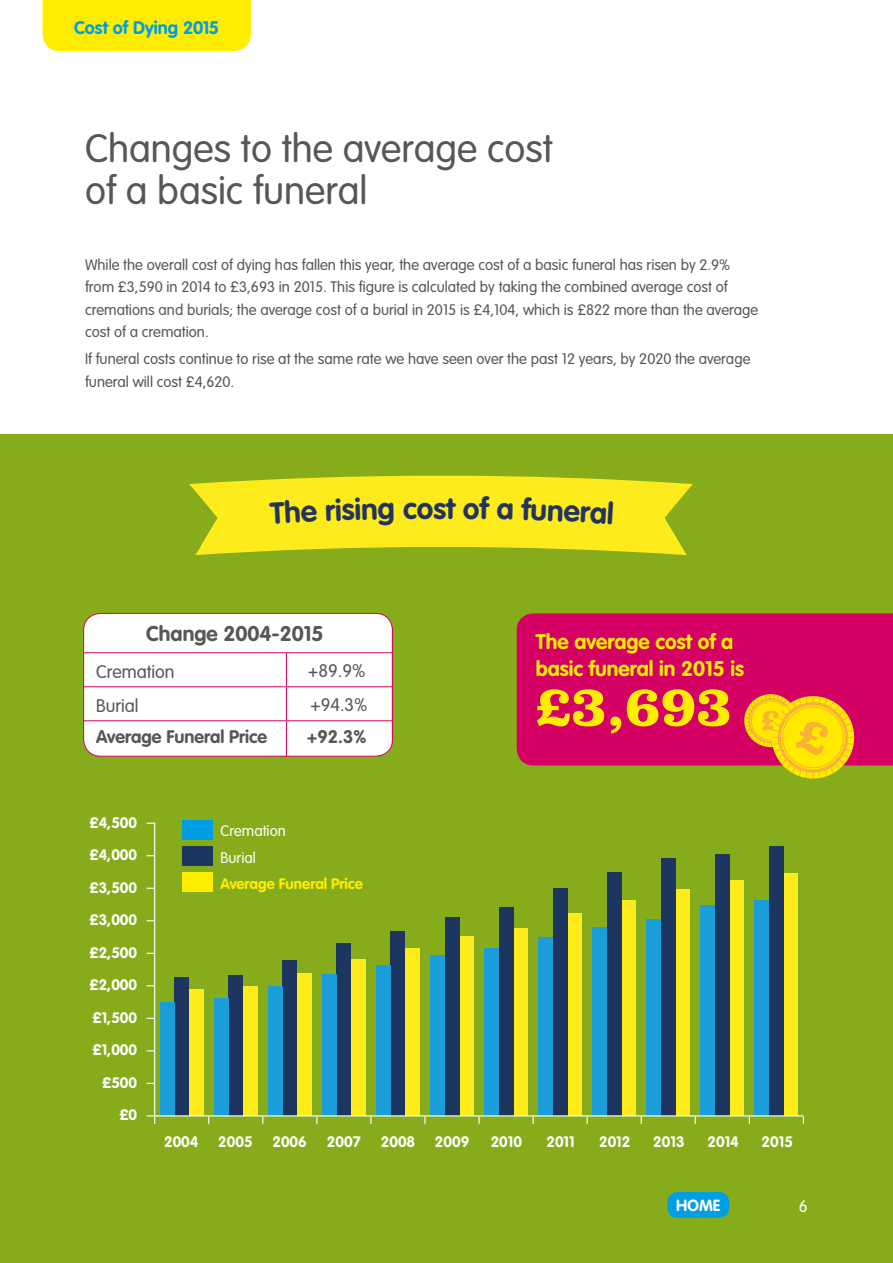
<style>
.page{position:relative;width:893px;height:1263px;background:#fff}
.page>*{position:absolute;margin:0;border:0;box-sizing:border-box;transform-origin:0 0}
.t1{font:700 58.5px "Clarendon LT Std";color:#ffed00}
.t2{font:300 39px/42px "VAG Rounded Std";color:#575756}
.t3{font:700 29.85px "VAG Rounded Std";color:#24335d}
.t4{font:700 21px/27px "VAG Rounded Std";color:#ffed00}
.t5{font:700 21px "VAG Rounded Std";color:#575756}
.t6{font:300 18px "VAG Rounded Std";color:#575756}
.t7{font:700 18px "VAG Rounded Std";color:#575756}
.t8{font:700 18px "VAG Rounded Std";letter-spacing:-.005em;color:#009fe3}
.t9{font:300 16.5px "VAG Rounded Std";color:#fff}
.t10{font:700 15.9px "VAG Rounded Std";color:#fff}
.t11{font:300 15px/22.5px "VAG Rounded Std";color:#575756}
.t12{font:700 15px/32.5px "VAG Rounded Std";color:#fff;text-align:right}
.t13{font:700 15px "VAG Rounded Std";color:#ffed00}
.t14{font:300 15px/26.7px "VAG Rounded Std";color:#fff}
</style>
<div class="page">
<div style="left:0;top:435px;width:893px;height:828px;background:#86ac1b"></div>
<svg style="left:424px;top:1116px;width:2px;height:8px"></svg>
<svg style="left:478px;top:1116px;width:2px;height:8px"></svg>
<svg style="left:532px;top:1116px;width:2px;height:8px"></svg>
<hr style="left:154px;top:823px;width:1px;height:293px;background:#fff">
<div style="left:189px;top:990px;width:14px;height:126px;background:#fdeb1a"></div>
<div style="left:243px;top:987px;width:14px;height:129px;background:#fdeb1a"></div>
<div style="left:297px;top:973px;width:14px;height:143px;background:#fdeb1a"></div>
<div style="left:351px;top:959px;width:14px;height:157px;background:#fdeb1a"></div>
<div style="left:405px;top:948px;width:15px;height:168px;background:#fdeb1a"></div>
<div style="left:459px;top:936px;width:15px;height:180px;background:#fdeb1a"></div>
<div style="left:513px;top:928px;width:15px;height:188px;background:#fdeb1a"></div>
<div style="left:567px;top:913px;width:15px;height:203px;background:#fdeb1a"></div>
<div style="left:621px;top:900px;width:15px;height:216px;background:#fdeb1a"></div>
<div style="left:675px;top:889px;width:15px;height:227px;background:#fdeb1a"></div>
<div style="left:729px;top:880px;width:15px;height:236px;background:#fdeb1a"></div>
<div style="left:784px;top:873px;width:14px;height:243px;background:#fdeb1a"></div>
<div style="left:174px;top:977px;width:15px;height:139px;background:#1c3660"></div>
<div style="left:229px;top:975px;width:14px;height:141px;background:#1c3660"></div>
<div style="left:283px;top:961px;width:14px;height:155px;background:#1c3660"></div>
<div style="left:337px;top:944px;width:14px;height:172px;background:#1c3660"></div>
<div style="left:391px;top:931px;width:14px;height:185px;background:#1c3660"></div>
<div style="left:445px;top:918px;width:14px;height:198px;background:#1c3660"></div>
<div style="left:499px;top:908px;width:14px;height:208px;background:#1c3660"></div>
<div style="left:553px;top:888px;width:14px;height:228px;background:#1c3660"></div>
<div style="left:607px;top:873px;width:14px;height:243px;background:#1c3660"></div>
<div style="left:661px;top:859px;width:14px;height:257px;background:#1c3660"></div>
<div style="left:715px;top:854px;width:14px;height:262px;background:#1c3660"></div>
<div style="left:769px;top:846px;width:15px;height:270px;background:#1c3660"></div>
<div style="left:160px;top:1002px;width:14px;height:114px;background:#1b9dd9"></div>
<div style="left:214px;top:999px;width:15px;height:117px;background:#1b9dd9"></div>
<div style="left:268px;top:986px;width:15px;height:130px;background:#1b9dd9"></div>
<div style="left:322px;top:974px;width:15px;height:142px;background:#1b9dd9"></div>
<div style="left:376px;top:966px;width:15px;height:150px;background:#1b9dd9"></div>
<div style="left:430px;top:955px;width:15px;height:161px;background:#1b9dd9"></div>
<div style="left:484px;top:949px;width:15px;height:167px;background:#1b9dd9"></div>
<div style="left:538px;top:937px;width:15px;height:179px;background:#1b9dd9"></div>
<div style="left:593px;top:928px;width:14px;height:188px;background:#1b9dd9"></div>
<div style="left:647px;top:919px;width:14px;height:197px;background:#1b9dd9"></div>
<div style="left:701px;top:906px;width:14px;height:210px;background:#1b9dd9"></div>
<div style="left:755px;top:900px;width:14px;height:216px;background:#1b9dd9"></div>
<hr style="left:155px;top:1115px;width:648px;height:1px;background:#fff">
<svg style="left:147px;top:1115px;width:8px;height:9px"></svg>
<div style="left:517px;top:613px;width:376px;height:152px;background:#d40063"></div>
<div style="left:84px;top:613px;width:309px;height:143px;background:#fff;border-radius:17px"></div>
<hr style="left:286px;top:686px;width:107px;height:1px;background:#d40063">
<hr style="left:286px;top:653px;width:1px;height:33px;background:#d40063">
<hr style="left:84px;top:686px;width:202px;height:1px;background:#d40063">
<hr style="left:286px;top:687px;width:1px;height:33px;background:#d40063">
<hr style="left:392px;top:619px;width:1px;height:33px;background:#d40063">
<hr style="left:84px;top:652px;width:202px;height:1px;background:#d40063">
<hr style="left:286px;top:652px;width:107px;height:1px;background:#d40063">
<hr style="left:84px;top:720px;width:202px;height:1px;background:#d40063">
<hr style="left:286px;top:720px;width:107px;height:1px;background:#d40063">
<hr style="left:286px;top:721px;width:1px;height:35px;background:#d40063">
<hr style="left:392px;top:721px;width:1px;height:35px;background:#d40063">
<div style="left:83px;top:613px;width:310px;height:143px;border:1px solid #d40063;border-radius:17px"></div>
<div style="left:182px;top:820px;width:31px;height:20px;background:#009fe3"></div>
<div style="left:182px;top:846px;width:31px;height:20px;background:#1d3661"></div>
<div style="left:182px;top:872px;width:31px;height:20px;background:#ffed00"></div>
<div style="left:43px;top:0;width:208px;height:51px;background:#ffed00"></div>
<div style="left:667px;top:1192px;width:62px;height:26px;background:#009fe3;border-radius:10px"></div>
<svg style="left:189px;top:475px;width:504px;height:80px"></svg>
<svg style="left:744px;top:691px;width:115px;height:88px;background:#e8a620"></svg>
<p class="t8" style="left:74px;top:17px;width:147px">Cost of Dying 2015</p>
<h2 class="t2" style="left:85px;top:129px;width:469px">Changes to the average cost of a basic funeral</h2>
<p class="t11" style="left:85px;top:254px;width:675px">While the overall cost of dying has fallen this year, the average cost of a basic funeral has risen by 2.9% from £3,590 in 2014 to £3,693 in 2015. This figure is calculated by taking the combined average cost of cremations and burials; the average cost of a burial in 2015 is £4,104, which is £822 more than the average cost of a cremation.</p>
<p class="t11" style="left:85px;top:348px;width:667px">If funeral costs continue to rise at the same rate we have seen over the past 12 years, by 2020 the average funeral will cost £4,620.</p>
<h3 class="t3" style="left:325px;top:493px;width:37px;rotate:-2deg">risi</h3>
<h3 class="t3" style="left:417px;top:491px;width:40px">ost</h3>
<h3 class="t3" style="left:565px;top:493px;width:51px;rotate:3deg">eral</h3>
<h3 class="t5" style="left:146px;top:621px;width:179px">Change 2004-2015</h3>
<p class="t6" style="left:96px;top:661px;width:80px">Cremation</p>
<p class="t6" style="left:308px;top:660px;width:59px">+89.9%</p>
<p class="t6" style="left:96px;top:695px;width:44px">Burial</p>
<p class="t6" style="left:310px;top:694px;width:59px">+94.3%</p>
<p class="t7" style="left:96px;top:726px;width:172px">Average Funeral Price</p>
<p class="t7" style="left:307px;top:726px;width:61px">+92.3%</p>
<p class="t12" style="left:89px;top:807px;width:49px">£4,500 £4,000 £3,500 £3,000 £2,500 £2,000 £1,500 £1,000 £500 £0</p>
<p class="t14" style="left:220px;top:818px;width:67px">Cremation<br>Burial</p>
<p class="t13" style="left:220px;top:875px;width:144px">Average Funeral Price</p>
<h3 class="t4" style="left:536px;top:629px;width:210px">The average cost of a basic funeral in 2015 is</h3>
<h1 class="t1" style="left:535px;top:670px;width:198px">£3,693</h1>
<p class="t12" style="left:164px;top:1126px;width:36px">2004</p>
<p class="t12" style="left:218px;top:1126px;width:36px">2005</p>
<p class="t12" style="left:272px;top:1126px;width:36px">2006</p>
<p class="t12" style="left:327px;top:1126px;width:35px">2007</p>
<p class="t12" style="left:381px;top:1126px;width:36px">2008</p>
<p class="t12" style="left:435px;top:1126px;width:36px">2009</p>
<p class="t12" style="left:491px;top:1126px;width:33px">2010</p>
<p class="t12" style="left:546px;top:1126px;width:30px">2011</p>
<p class="t12" style="left:599px;top:1126px;width:33px">2012</p>
<p class="t12" style="left:653px;top:1126px;width:33px">2013</p>
<p class="t12" style="left:707px;top:1126px;width:33px">2014</p>
<p class="t12" style="left:762px;top:1126px;width:33px">2015</p>
<p class="t10" style="left:676px;top:1196px;width:46px">HOME</p>
<p class="t9" style="left:799px;top:1197px;width:10px">6</p>
</div>
